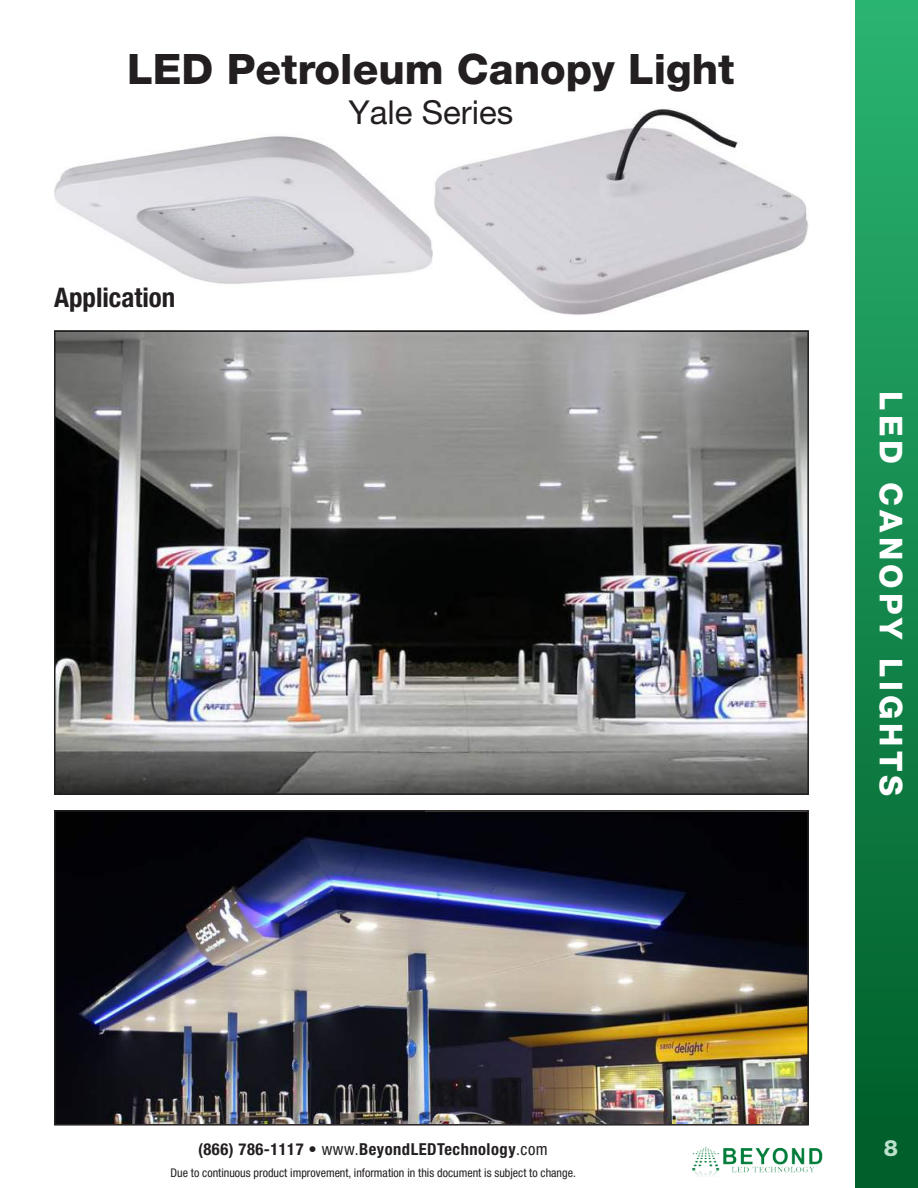
<style>
.page{position:relative;width:918px;height:1188px;background:#fff}
.page>*{position:absolute;margin:0;border:0;box-sizing:border-box;transform-origin:0 0}
.t1{font:800 42px "Helvetica Neue LT Std";color:#231f20}
.t2{font:33px "Helvetica Neue LT Pro";color:#231f20}
.t3{font:800 31.5px "Helvetica Neue LT Std";letter-spacing:.13em;color:#fff}
.t4{font:700 condensed 27px "Helvetica Neue LT Std";color:#231f20}
.t5{font:800 22.5px "Helvetica Neue LT Std";color:#bbe1ca}
.t6{font:700 condensed 16.5px "Helvetica Neue LT Std";letter-spacing:.03em;color:#231f20}
.t7{font:condensed 12px "Helvetica Neue LT Pro";color:#231f20}
.s1{font-family:"Helvetica Neue LT Pro";font-weight:400}
</style>
<div class="page">
<div style="left:855px;top:0;width:63px;height:1188px;background:linear-gradient(to bottom,#2ab471,#005b27)"></div>
<img style="left:692px;top:1146px;width:131px;height:31px">
<img style="left:57px;top:813px;width:749px;height:310px">
<div style="left:54px;top:810px;width:755px;height:316px;border:2px solid #231f20"></div>
<img style="left:57px;top:333px;width:749px;height:459px">
<div style="left:54px;top:330px;width:755px;height:465px;border:2px solid #231f20"></div>
<img style="left:434px;top:108px;width:375px;height:207px">
<img style="left:54px;top:136px;width:379px;height:148px">
<h1 class="t1" style="left:127px;top:53px;width:609px">LED Petroleum Canopy Light</h1>
<h2 class="t2" style="left:348px;top:99px;width:166px">Yale Series</h2>
<h3 class="t4" style="left:54px;top:287px;width:123px">Application</h3>
<h3 class="t3" style="left:903px;top:391px;width:406px;rotate:90deg">LED CANOPY LIGHTS</h3>
<h3 class="t6" style="left:198px;top:1143px;width:351px">(866) 786-1117 <span class="s1">• www.</span>BeyondLEDTechnology<span class="s1">.com</span></h3>
<h3 class="t5" style="left:884px;top:1139px;width:16px">8</h3>
<p class="t7" style="left:171px;top:1168px;width:407px">Due to continuous product improvement, information in this document is subject to change.</p>
</div>
